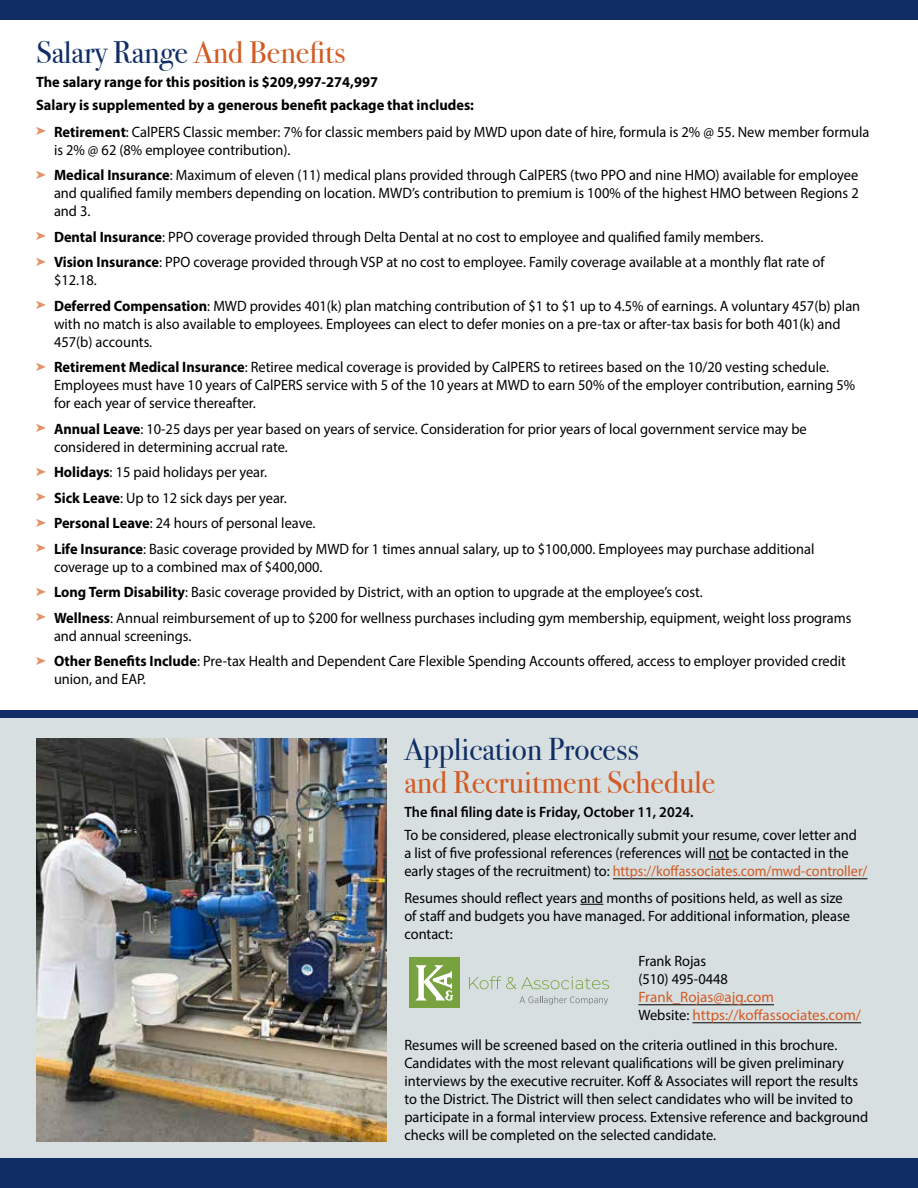
<style>
.page{position:relative;width:918px;height:1188px;background:#fff}
.page>*{position:absolute;margin:0;border:0;box-sizing:border-box;transform-origin:0 0}
.t1{font:31.5px "Bodoni Svty Two ITCTT";color:#102e65}
.t2{font:31.5px "Bodoni Svty Two ITCTT";color:#d25a23}
.t3{font:15px/18px "Myriad Pro";color:#000;scale:.96 1}
.t4{font:700 15px/22.5px "Myriad Pro";color:#000;scale:.96 1}
.t5{font:15px/18px "Myriad Pro";color:#d25a23}
.t6{font:600 15px "Myriad Pro";color:#000;scale:.96 1}
.s1{color:#d25a23}
.s2{color:#e39369}
.s3{font-weight:700}
.s4{color:#000}
</style>
<div class="page">
<div style="left:0;top:711px;width:918px;height:477px;background:#d8dfe1"></div>
<div style="left:0;top:0;width:918px;height:20px;background:#102e65"></div>
<svg style="left:709px;top:859px;width:20px;height:1px"></svg>
<hr style="left:613px;top:878px;width:254px;height:1px;background:#000">
<svg style="left:580px;top:904px;width:23px;height:1px"></svg>
<hr style="left:638px;top:1004px;width:136px;height:1px;background:#000">
<hr style="left:693px;top:1022px;width:168px;height:1px;background:#000">
<svg style="left:519px;top:996px;width:89px;height:9px"></svg>
<div style="left:409px;top:958px;width:51px;height:50px;background:#78a23f"></div>
<svg style="left:415px;top:965px;width:38px;height:36px"></svg>
<svg style="left:469px;top:976px;width:140px;height:13px"></svg>
<div style="left:0;top:710px;width:918px;height:7px;background:#102e65"></div>
<div style="left:0;top:1159px;width:918px;height:29px;background:#102e65"></div>
<img style="left:36px;top:739px;width:351px;height:402px">
<h1 class="t1" style="left:36px;top:27px;width:311px">Salary Range <span class="s1">And Benefits</span></h1>
<p class="t4" style="left:36px;top:70px;width:458px">The salary range for this position is $209,997-274,997<br>Salary is supplemented by a generous benefit package that includes:</p>
<p class="t3" style="left:54px;top:122px;width:851px;text-indent:-18px"><span class="s2">➤</span> <span class="s3">Retirement</span>: CalPERS Classic member: 7% for classic members paid by MWD upon date of hire, formula is 2% @ 55. New member formula is 2% @ 62 (8% employee contribution).</p>
<p class="t3" style="left:54px;top:166px;width:840px;text-align:justify;text-indent:-18px"><span class="s2">➤</span> <span class="s3">Medical Insurance</span>: Maximum of eleven (11) medical plans provided through CalPERS (two PPO and nine HMO) available for employee and qualified family members depending on location. MWD’s contribution to premium is 100% of the highest HMO between Regions 2 and 3.</p>
<p class="t3" style="left:36px;top:224px;width:823px;line-height:25.5px"><span class="s2">➤</span> <span class="s3">Dental Insurance</span>: PPO coverage provided through Delta Dental at no cost to employee and qualified family members.<br><span class="s2">➤</span> <span class="s3">Vision Insurance</span>: PPO coverage provided through VSP at no cost to employee. Family coverage available at a monthly flat rate of</p>
<p class="t3" style="left:36px;top:267px;width:860px;line-height:25.5px;text-indent:18px">$12.18.<br><span class="s2">➤</span> <span class="s3">Deferred Compensation</span>: MWD provides 401(k) plan matching contribution of $1 to $1 up to 4.5% of earnings. A voluntary 457(b) plan</p>
<p class="t3" style="left:54px;top:314px;width:821px">with no match is also available to employees. Employees can elect to defer monies on a pre-tax or after-tax basis for both 401(k) and<br>457(b) accounts.</p>
<p class="t3" style="left:54px;top:358px;width:836px;text-indent:-18px"><span class="s2">➤</span> <span class="s3">Retirement Medical Insurance</span>: Retiree medical coverage is provided by CalPERS to retirees based on the 10/20 vesting schedule.<br>Employees must have 10 years of CalPERS service with 5 of the 10 years at MWD to earn 50% of the employer contribution, earning 5% for each year of service thereafter.</p>
<p class="t3" style="left:54px;top:419px;width:786px;text-indent:-18px"><span class="s2">➤</span> <span class="s3">Annual Leave</span>: 10-25 days per year based on years of service. Consideration for prior years of local government service may be considered in determining accrual rate.</p>
<p class="t3" style="left:36px;top:459px;width:812px;line-height:25.5px"><span class="s2">➤</span> <span class="s3">Holidays</span>: 15 paid holidays per year.<br><span class="s2">➤</span> <span class="s3">Sick Leave</span>: Up to 12 sick days per year.<br><span class="s2">➤</span> <span class="s3">Personal Leave</span>: 24 hours of personal leave.<br><span class="s2">➤</span> <span class="s3">Life Insurance</span>: Basic coverage provided by MWD for 1 times annual salary, up to $100,000. Employees may purchase additional</p>
<p class="t3" style="left:36px;top:554px;width:851px;line-height:25.5px;text-indent:18px">coverage up to a combined max of $400,000.<br><span class="s2">➤</span> <span class="s3">Long Term Disability</span>: Basic coverage provided by District, with an option to upgrade at the employee’s cost.<br><span class="s2">➤</span> <span class="s3">Wellness</span>: Annual reimbursement of up to $200 for wellness purchases including gym membership, equipment, weight loss programs</p>
<p class="t3" style="left:36px;top:623px;width:845px;line-height:25.5px;text-indent:18px">and annual screenings.<br><span class="s2">➤</span> <span class="s3">Other Benefits Include</span>: Pre-tax Health and Dependent Care Flexible Spending Accounts offered, access to employer provided credit</p>
<p class="t3" style="left:54px;top:670px;width:97px">union, and EAP.</p>
<h1 class="t1" style="left:404px;top:724px;width:236px">Application Process</h1>
<h1 class="t2" style="left:404px;top:757px;width:313px">and Recruitment Schedule</h1>
<p class="t6" style="left:404px;top:803px;width:303px">The final filing date is Friday, October 11, 2024.</p>
<p class="t3" style="left:404px;top:826px;width:484px">To be considered, please electronically submit your resume, cover letter and a list of five professional references (references will not be contacted in the early stages of the recruitment) to: <span class="s1">https://koffassociates.com/mwd-controller/</span></p>
<p class="t3" style="left:404px;top:889px;width:466px">Resumes should reflect years and months of positions held, as well as size of staff and budgets you have managed. For additional information, please contact:</p>
<p class="t3" style="left:638px;top:952px;width:95px">Frank Rojas (510) 495-0448</p>
<p class="t5" style="left:638px;top:988px;width:224px">Frank_Rojas@ajg.com<br><span class="s4">Website:</span> https://koffassociates.com/</p>
<p class="t3" style="left:404px;top:1036px;width:485px">Resumes will be screened based on the criteria outlined in this brochure.<br>Candidates with the most relevant qualifications will be given preliminary interviews by the executive recruiter. Koff &amp; Associates will report the results to the District. The District will then select candidates who will be invited to participate in a formal interview process. Extensive reference and background checks will be completed on the selected candidate.</p>
</div>
